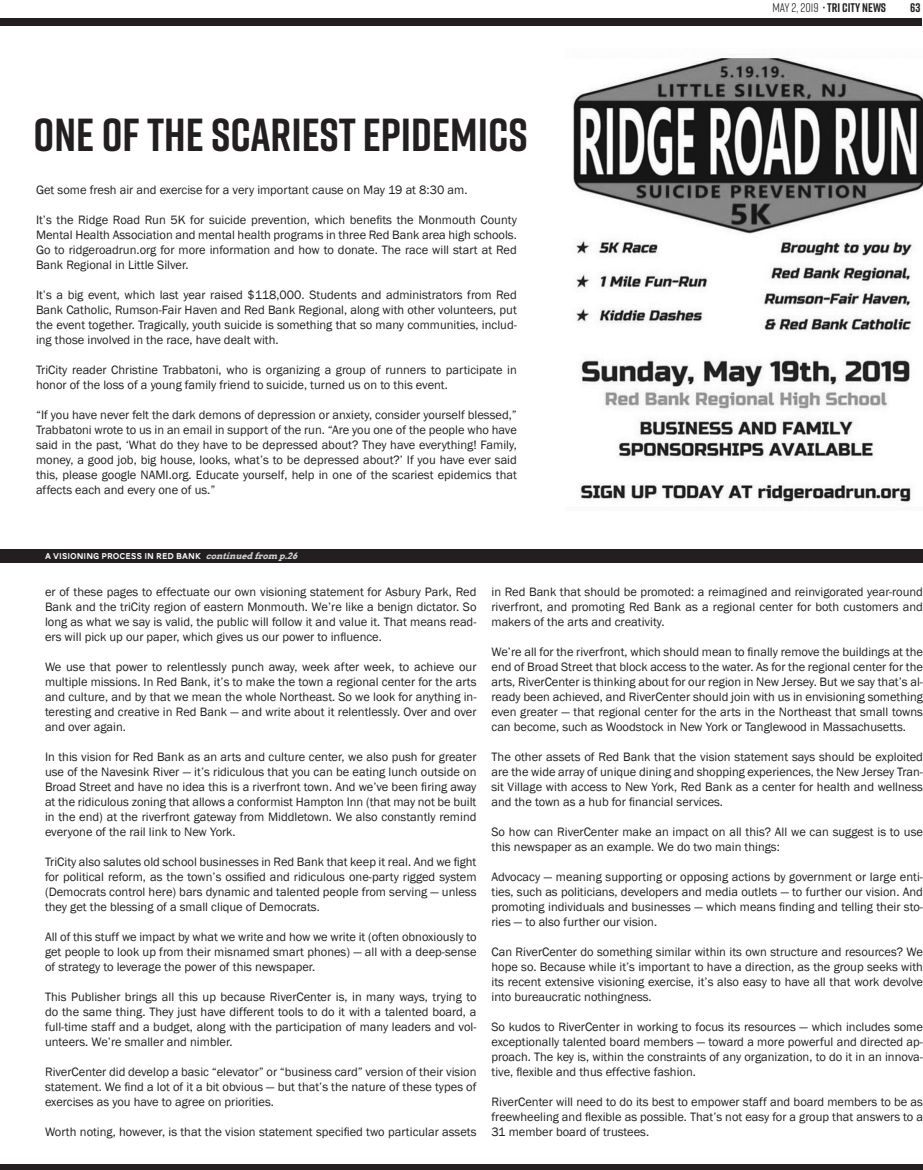
<style>
.page{position:relative;width:923px;height:1170px;background:#fff}
.page>*{position:absolute;margin:0;border:0;box-sizing:border-box;transform-origin:0 0}
.t1{font:700 46.25px "Rift";color:#231f20}
.t2{font:12.5px/15px "Franklin Gothic";color:#231f20;text-align:justify}
.t3{font:700 12.5px "Rift";color:#231f20}
.t4{font:8.75px "AW Conqueror Carved One";color:#fff}
.t5{font:italic 700 8.75px "Arvo";color:#d1d2d4}
.s1{font-weight:400}
</style>
<div class="page">
<div style="left:0;top:549px;width:922px;height:14px;background:#231f20"></div>
<div style="left:0;top:1164px;width:922px;height:6px;background:#231f20"></div>
<div style="left:0;top:19px;width:921px;height:7px;background:#231f20"></div>
<img style="left:573px;top:58px;width:349px;height:446px">
<p class="t1" style="left:33px;top:101px;width:496px">ONE OF THE SCARIEST EPIDEMICS</p>
<p class="t2" style="left:36px;top:182px;width:433px">Get some fresh air and exercise for a very important cause on May 19 at 8:30 am.</p>
<p class="t2" style="left:36px;top:212px;width:482px">It’s the Ridge Road Run 5K for suicide prevention, which benefits the Monmouth County Mental Health Association and mental health programs in three Red Bank area high schools.<br>Go to ridgeroadrun.org for more information and how to donate. The race will start at Red Bank Regional in Little Silver.</p>
<p class="t2" style="left:36px;top:287px;width:482px">It’s a big event, which last year raised $118,000. Students and administrators from Red Bank Catholic, Rumson-Fair Haven and Red Bank Regional, along with other volunteers, put the event together. Tragically, youth suicide is something that so many communities, includ&shy;ing those involved in the race, have dealt with.</p>
<p class="t2" style="left:36px;top:362px;width:482px">TriCity reader Christine Trabbatoni, who is organizing a group of runners to participate in honor of the loss of a young family friend to suicide, turned us on to this event.</p>
<p class="t2" style="left:36px;top:407px;width:482px">“If you have never felt the dark demons of depression or anxiety, consider yourself blessed,” Trabbatoni wrote to us in an email in support of the run. “Are you one of the people who have said in the past, ‘What do they have to be depressed about? They have everything! Family, money, a good job, big house, looks, what’s to be depressed about?’ If you have ever said this, please google NAMI.org. Educate yourself, help in one of the scariest epidemics that affects each and every one of us.”</p>
<p class="t4" style="left:45px;top:552px;width:157px">A VISIONING PROCESS IN RED BANK</p>
<p class="t5" style="left:206px;top:550px;width:96px">continued from p.26</p>
<p class="t3" style="left:772px;top:-1px;width:115px"><span class="s1">May 2, 2019</span> · TRI CITY NEWS</p>
<p class="t3" style="left:910px;top:-1px;width:12px">63</p>
<p class="t2" style="left:45px;top:585px;width:433px">er of these pages to effectuate our own visioning statement for Asbury Park, Red Bank and the triCity region of eastern Monmouth. We’re like a benign dictator. So long as what we say is valid, the public will follow it and value it. That means read&shy;ers will pick up our paper, which gives us our power to influence.</p>
<p class="t2" style="left:45px;top:660px;width:433px">We use that power to relentlessly punch away, week after week, to achieve our multiple missions. In Red Bank, it’s to make the town a regional center for the arts and culture, and by that we mean the whole Northeast. So we look for anything in&shy;teresting and creative in Red Bank — and write about it relentlessly. Over and over and over again.</p>
<p class="t2" style="left:45px;top:750px;width:433px">In this vision for Red Bank as an arts and culture center, we also push for greater use of the Navesink River — it’s ridiculous that you can be eating lunch outside on Broad Street and have no idea this is a riverfront town. And we’ve been firing away at the ridiculous zoning that allows a conformist Hampton Inn (that may not be built in the end) at the riverfront gateway from Middletown. We also constantly remind everyone of the rail link to New York.</p>
<p class="t2" style="left:45px;top:855px;width:433px">TriCity also salutes old school businesses in Red Bank that keep it real. And we fight for political reform, as the town’s ossified and ridiculous one-party rigged system (Democrats control here) bars dynamic and talented people from serving — unless they get the blessing of a small clique of Democrats.</p>
<p class="t2" style="left:45px;top:930px;width:433px">All of this stuff we impact by what we write and how we write it (often obnoxiously to get people to look up from their misnamed smart phones) — all with a deep-sense of strategy to leverage the power of this newspaper.</p>
<p class="t2" style="left:45px;top:990px;width:433px">This Publisher brings all this up because RiverCenter is, in many ways, trying to do the same thing. They just have different tools to do it with a talented board, a full-time staff and a budget, along with the participation of many leaders and vol&shy;unteers. We’re smaller and nimbler.</p>
<p class="t2" style="left:45px;top:1065px;width:433px">RiverCenter did develop a basic “elevator” or “business card” version of their vision statement. We find a lot of it a bit obvious — but that’s the nature of these types of exercises as you have to agree on priorities.</p>
<p class="t2" style="left:45px;top:1125px;width:433px">Worth noting, however, is that the vision statement specified two particular assets</p>
<p class="t2" style="left:491px;top:585px;width:433px">in Red Bank that should be promoted: a reimagined and reinvigorated year-round riverfront, and promoting Red Bank as a regional center for both customers and makers of the arts and creativity.</p>
<p class="t2" style="left:491px;top:645px;width:433px">We’re all for the riverfront, which should mean to finally remove the buildings at the end of Broad Street that block access to the water. As for the regional center for the arts, RiverCenter is thinking about for our region in New Jersey. But we say that’s al&shy;ready been achieved, and RiverCenter should join with us in envisioning something even greater — that regional center for the arts in the Northeast that small towns can become, such as Woodstock in New York or Tanglewood in Massachusetts.</p>
<p class="t2" style="left:491px;top:750px;width:433px">The other assets of Red Bank that the vision statement says should be exploited are the wide array of unique dining and shopping experiences, the New Jersey Tran&shy;sit Village with access to New York, Red Bank as a center for health and wellness and the town as a hub for financial services.</p>
<p class="t2" style="left:491px;top:825px;width:433px">So how can RiverCenter make an impact on all this? All we can suggest is to use this newspaper as an example. We do two main things:</p>
<p class="t2" style="left:491px;top:870px;width:433px">Advocacy — meaning supporting or opposing actions by government or large enti&shy;ties, such as politicians, developers and media outlets — to further our vision. And promoting individuals and businesses — which means finding and telling their sto&shy;ries — to also further our vision.</p>
<p class="t2" style="left:491px;top:945px;width:433px">Can RiverCenter do something similar within its own structure and resources? We hope so. Because while it’s important to have a direction, as the group seeks with its recent extensive visioning exercise, it’s also easy to have all that work devolve into bureaucratic nothingness.</p>
<p class="t2" style="left:491px;top:1020px;width:433px">So kudos to RiverCenter in working to focus its resources — which includes some exceptionally talented board members — toward a more powerful and directed ap&shy;proach. The key is, within the constraints of any organization, to do it in an innova&shy;tive, flexible and thus effective fashion.</p>
<p class="t2" style="left:491px;top:1095px;width:433px">RiverCenter will need to do its best to empower staff and board members to be as freewheeling and flexible as possible. That’s not easy for a group that answers to a 31 member board of trustees.</p>
</div>
